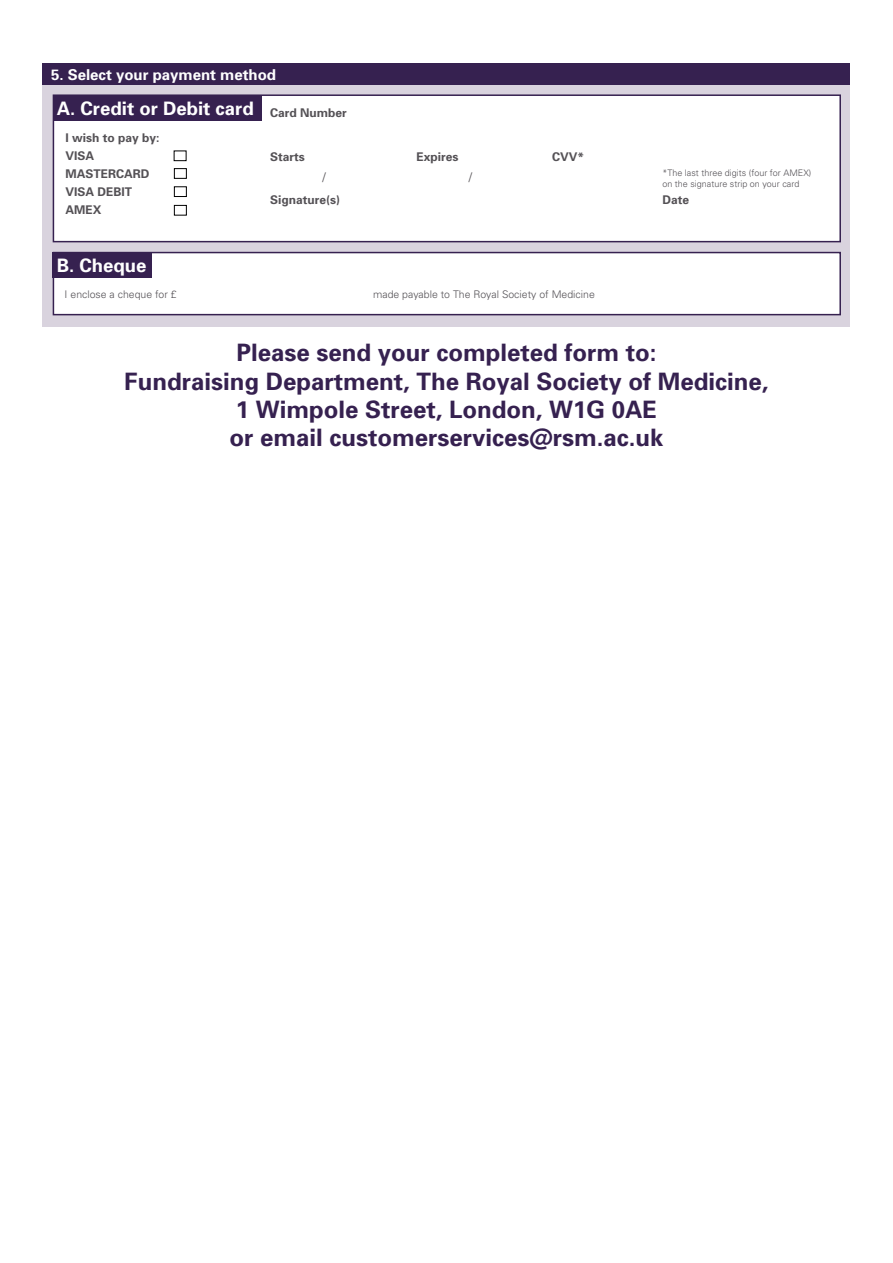
<style>
.page{position:relative;width:893px;height:1263px;background:#fff}
.page>*{position:absolute;margin:0;border:0;box-sizing:border-box;transform-origin:0 0}
.t1{font:700 24px/28.5px "Univers";color:#362150;text-align:center}
.t2{font:700 18.6px "Univers";color:#fff}
.t3{font:700 15px "Univers";color:#fff}
.t4{font:700 12px/18px "Univers";color:#545155}
.t5{font:300 12px "Univers";color:#545155}
.t6{font:300 10.5px "Univers";color:#545155}
.t7{font:300 9px/10.5px "Univers";color:#545155}
</style>
<div class="page">
<div style="left:43px;top:64px;width:807px;height:263px;background:#d9d3de"></div>
<div style="left:53px;top:94px;width:788px;height:148px;background:#fff;border:2px solid #362150"></div>
<div style="left:53px;top:252px;width:788px;height:63px;background:#fff;border:2px solid #362150"></div>
<div style="left:53px;top:95px;width:208px;height:26px;background:#362150"></div>
<div style="left:53px;top:253px;width:99px;height:25px;background:#362150"></div>
<div style="left:43px;top:64px;width:807px;height:21px;background:#362150"></div>
<div style="left:174px;top:151px;width:12px;height:10px;border:1px solid #000"></div>
<div style="left:174px;top:168px;width:13px;height:11px;border:1px solid #000"></div>
<div style="left:174px;top:187px;width:13px;height:10px;border:1px solid #000"></div>
<div style="left:174px;top:205px;width:13px;height:10px;border:1px solid #000"></div>
<p class="t3" style="left:51px;top:65px;width:227px">5. Select your payment method</p>
<p class="t2" style="left:57px;top:96px;width:198px">A. Credit or Debit card</p>
<p class="t4" style="left:66px;top:129px;width:96px">I wish to pay by:<br>VISA<br>MASTERCARD<br>VISA DEBIT<br>AMEX</p>
<p class="t2" style="left:57px;top:253px;width:91px">B. Cheque</p>
<p class="t4" style="left:270px;top:103px;width:78px">Card Number</p>
<p class="t4" style="left:270px;top:147px;width:36px">Starts</p>
<p class="t5" style="left:322px;top:170px;width:5px">/</p>
<p class="t4" style="left:270px;top:190px;width:72px">Signature(s)</p>
<p class="t4" style="left:417px;top:147px;width:44px">Expires</p>
<p class="t5" style="left:469px;top:170px;width:5px">/</p>
<p class="t4" style="left:552px;top:147px;width:34px">CVV*</p>
<p class="t6" style="left:65px;top:288px;width:114px">I enclose a cheque for £</p>
<p class="t6" style="left:373px;top:288px;width:223px">made payable to The Royal Society of Medicine</p>
<p class="t7" style="left:662px;top:167px;width:151px">*The last three digits (four for AMEX) on the signature strip on your card</p>
<p class="t4" style="left:662px;top:190px;width:28px">Date</p>
<p class="t1" style="left:124px;top:337px;width:646px">Please send your completed form to:<br>Fundraising Department, The Royal Society of Medicine, 1 Wimpole Street, London, W1G 0AE<br>or email customerservices@rsm.ac.uk</p>
</div>
